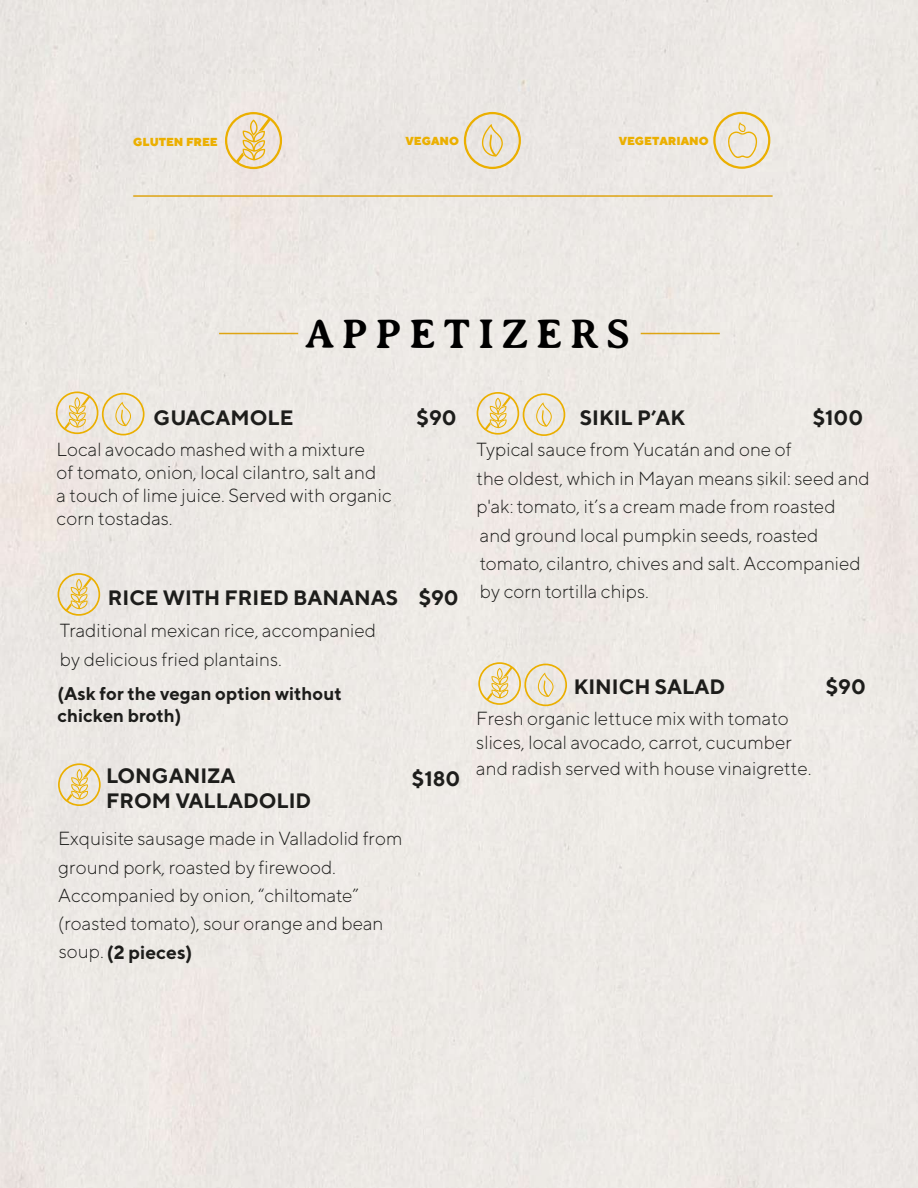
<style>
.page{position:relative;width:918px;height:1188px;background:#fff}
.page>*{position:absolute;margin:0;border:0;box-sizing:border-box;transform-origin:0 0}
.t1{font:700 42.3px "Averia Serif";letter-spacing:.16em;color:#000}
.t2{font:700 20.85px "TT Norms";color:#1d1d1b}
.t3{font:300 18.9px/28.3px "TT Norms";color:#1d1d1b}
.t4{font:700 18.9px "TT Norms";color:#1d1d1b}
.t5{font:700 18.45px/21.9px "TT Norms";color:#1d1d1b}
.t6{font:900 11.7px "TT Norms";color:#ebaf00}
.s1{font-weight:300}
</style>
<div class="page">
<hr style="left:641px;top:333px;width:79px;height:1px;background:#dea412">
<hr style="left:219px;top:333px;width:79px;height:1px;background:#dea412">
<hr style="left:133px;top:195px;width:640px;height:2px;background:#dea412">
<svg style="left:225px;top:112px;width:57px;height:57px;background:#ecd8ad"></svg>
<svg style="left:464px;top:112px;width:57px;height:57px;background:#e9dcbc"></svg>
<svg style="left:713px;top:112px;width:57px;height:57px;background:#ecdfbf"></svg>
<svg style="left:56px;top:392px;width:89px;height:43px;background:#ebddb8"></svg>
<svg style="left:477px;top:392px;width:88px;height:44px;background:#ecdeba"></svg>
<svg style="left:478px;top:662px;width:89px;height:44px;background:#ecddba"></svg>
<svg style="left:58px;top:573px;width:42px;height:43px;background:#e9d8ad"></svg>
<svg style="left:58px;top:763px;width:43px;height:43px;background:#ead9af"></svg>
<p class="t6" style="left:133px;top:134px;width:86px">GLUTEN FREE</p>
<p class="t6" style="left:405px;top:133px;width:55px">VEGANO</p>
<p class="t6" style="left:619px;top:133px;width:92px">VEGETARIANO</p>
<h1 class="t1" style="left:305px;top:311px;width:327px">APPETIZERS</h1>
<p class="t2" style="left:154px;top:404px;width:141px">GUACAMOLE</p>
<p class="t2" style="left:417px;top:404px;width:42px">$90</p>
<p class="t3" style="left:57px;top:438px;width:337px;line-height:22.8px">Local avocado mashed with a mixture<br>of tomato, onion, local cilantro, salt and<br>a touch of lime juice. Served with organic corn tostadas.</p>
<p class="t2" style="left:108px;top:585px;width:352px">RICE WITH FRIED BANANAS $90</p>
<p class="t3" style="left:60px;top:616px;width:318px">Traditional mexican rice, accompanied by delicious fried plantains.</p>
<p class="t5" style="left:58px;top:682px;width:286px">(Ask for the vegan option without chicken broth)</p>
<p class="t2" style="left:106px;top:763px;width:131px">LONGANIZA</p>
<p class="t2" style="left:412px;top:766px;width:50px">$180</p>
<p class="t2" style="left:106px;top:788px;width:207px">FROM VALLADOLID</p>
<p class="t3" style="left:58px;top:824px;width:346px">Exquisite sausage made in Valladolid from ground pork, roasted by firewood.<br>Accompanied by onion, “chiltomate” (roasted tomato), sour orange and bean</p>
<p class="t4" style="left:59px;top:940px;width:135px"><span class="s1">soup.</span> (2 pieces)</p>
<p class="t2" style="left:580px;top:404px;width:107px">SIKIL P’AK</p>
<p class="t2" style="left:813px;top:404px;width:52px">$100</p>
<p class="t3" style="left:476px;top:435px;width:395px">Typical sauce from Yucatán and one of<br>the oldest, which in Mayan means sikil: seed and p'ak: tomato, it’s a cream made from roasted and ground local pumpkin seeds, roasted tomato, cilantro, chives and salt. Accompanied by corn tortilla chips.</p>
<p class="t2" style="left:574px;top:673px;width:153px">KINICH SALAD</p>
<p class="t2" style="left:826px;top:673px;width:42px">$90</p>
<p class="t3" style="left:476px;top:706px;width:337px;line-height:24.6px">Fresh organic lettuce mix with tomato slices, local avocado, carrot, cucumber and radish served with house vinaigrette.</p>
</div>
